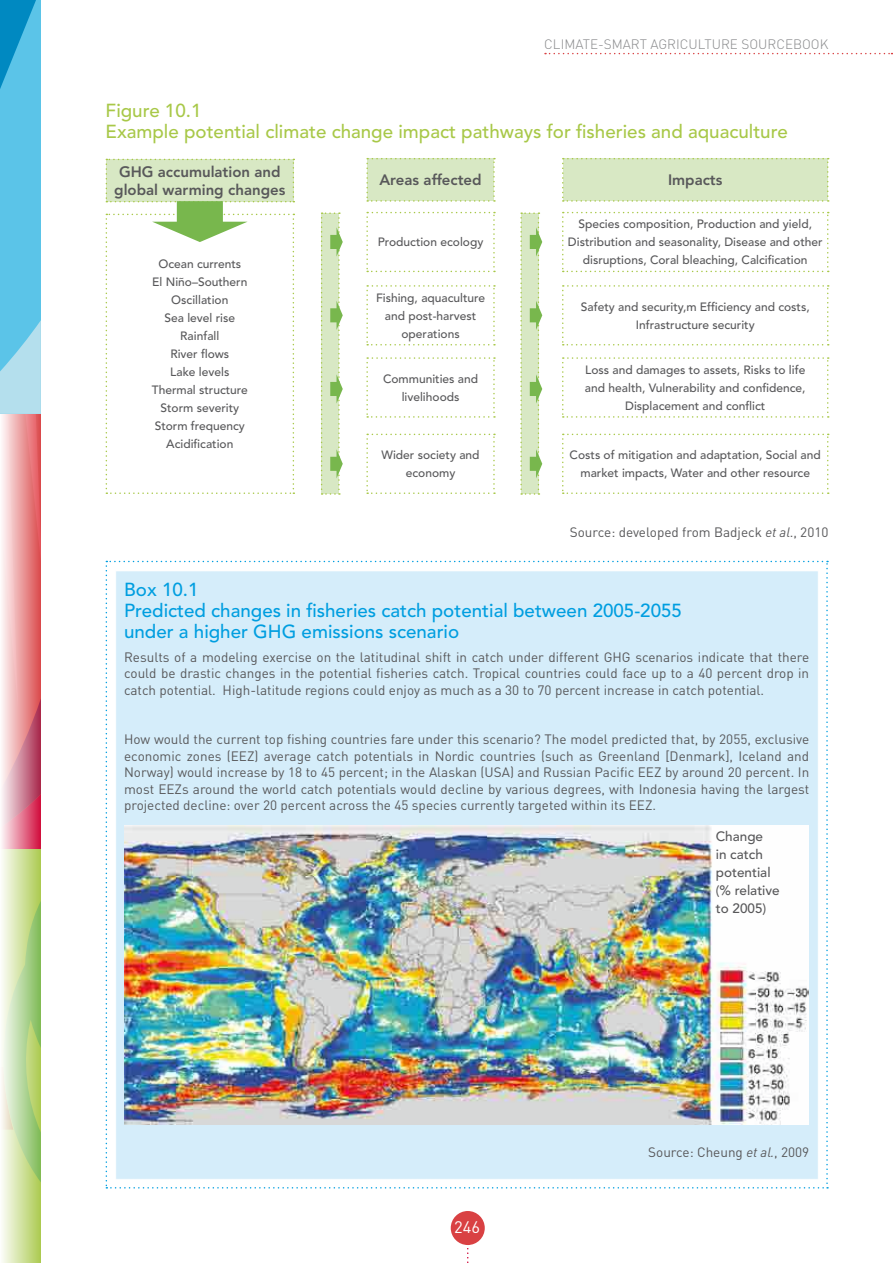
<style>
.page{position:relative;width:893px;height:1263px;background:#fff}
.page>*{position:absolute;margin:0;border:0;box-sizing:border-box;transform-origin:0 0}
.t1{font:500 18.75px/21px "Avenir LT Std";color:#009ee0}
.t2{font:500 18.75px/21px "Avenir LT Std";color:#a8c848}
.t3{font:16.5px "DIN Pro";color:#fff}
.t4{font:800 15px/18px "Avenir LT Std";color:#58585a;text-align:center}
.t5{font:13.5px/16.5px "DIN Pro";color:#58585a;text-align:justify}
.t6{font:500 13.5px/18px "Avenir LT Std";color:#58585a}
.t7{font:300 13.5px "DIN Pro";color:#87888a}
.t8{font:500 12px/18px "Avenir LT Std";color:#58585a;text-align:center}
.s1{font-style:italic}
</style>
<div class="page">
<svg style="left:467px;top:1248px;width:2px;height:15px"></svg>
<div style="left:451px;top:1211px;width:34px;height:34px;background:#d94143;border-radius:50%"></div>
<div style="left:0;top:0;width:41px;height:414px;background:#5bc4e8"></div>
<svg style="left:0;top:0;width:36px;height:89px"></svg>
<svg style="left:0;top:320px;width:41px;height:94px"></svg>
<svg style="left:545px;top:53px;width:347px;height:1px"></svg>
<svg style="left:2px;top:414px;width:39px;height:849px;background:#d8baa0"></svg>
<svg style="left:366px;top:158px;width:129px;height:44px;background:#d8e7c3"></svg>
<svg style="left:366px;top:212px;width:129px;height:60px"></svg>
<svg style="left:366px;top:285px;width:129px;height:60px"></svg>
<svg style="left:366px;top:357px;width:129px;height:61px"></svg>
<svg style="left:366px;top:434px;width:129px;height:60px"></svg>
<div style="left:562px;top:158px;width:267px;height:44px;background:#d8e8c4"></div>
<svg style="left:562px;top:212px;width:267px;height:60px"></svg>
<svg style="left:562px;top:285px;width:267px;height:60px"></svg>
<svg style="left:562px;top:357px;width:267px;height:61px"></svg>
<svg style="left:562px;top:434px;width:267px;height:60px"></svg>
<svg style="left:106px;top:159px;width:188px;height:335px"></svg>
<svg style="left:321px;top:212px;width:22px;height:283px;background:#d1e4bb"></svg>
<svg style="left:520px;top:212px;width:22px;height:283px;background:#d1e5bb"></svg>
<img style="left:106px;top:561px;width:722px;height:627px">
<p class="t7" style="left:544px;top:35px;width:286px">CLIMATE-SMART AGRICULTURE SOURCEBOOK</p>
<p class="t2" style="left:106px;top:100px;width:684px">Figure 10.1<br>Example potential climate change impact pathways for fisheries and aquaculture</p>
<p class="t4" style="left:379px;top:171px;width:104px">Areas affected</p>
<p class="t4" style="left:114px;top:163px;width:173px">GHG accumulation and global warming changes</p>
<p class="t4" style="left:668px;top:171px;width:56px">Impacts</p>
<p class="t8" style="left:568px;top:215px;width:256px">Species composition, Production and yield,<br>Distribution and seasonality, Disease and other disruptions, Coral bleaching, Calcification</p>
<p class="t8" style="left:581px;top:298px;width:230px">Safety and security,m Efficiency and costs,<br>Infrastructure security</p>
<p class="t8" style="left:585px;top:361px;width:222px">Loss and damages to assets, Risks to life and health, Vulnerability and confidence,<br>Displacement and conflict</p>
<p class="t8" style="left:570px;top:446px;width:253px">Costs of mitigation and adaptation, Social and market impacts, Water and other resource</p>
<p class="t8" style="left:378px;top:233px;width:107px">Production ecology</p>
<p class="t8" style="left:152px;top:255px;width:98px">Ocean currents<br>El Niño–Southern<br>Oscillation<br>Sea level rise<br>Rainfall<br>River flows<br>Lake levels<br>Thermal structure<br>Storm severity<br>Storm frequency<br>Acidification</p>
<p class="t8" style="left:376px;top:289px;width:111px">Fishing, aquaculture and post-harvest operations</p>
<p class="t8" style="left:383px;top:370px;width:97px">Communities and livelihoods</p>
<p class="t8" style="left:382px;top:446px;width:100px">Wider society and economy</p>
<p class="t5" style="left:570px;top:523px;width:260px">Source: developed from Badjeck <span class="s1">et al</span>., 2010</p>
<p class="t1" style="left:124px;top:579px;width:559px">Box 10.1<br>Predicted changes in fisheries catch potential between 2005-2055 under a higher GHG emissions scenario</p>
<p class="t5" style="left:124px;top:648px;width:687px">Results of a modeling exercise on the latitudinal shift in catch under different GHG scenarios indicate that there could be drastic changes in the potential fisheries catch. Tropical countries could face up to a 40 percent drop in catch potential. High-latitude regions could enjoy as much as a 30 to 70 percent increase in catch potential.</p>
<p class="t5" style="left:124px;top:731px;width:687px">How would the current top fishing countries fare under this scenario? The model predicted that, by 2055, exclusive economic zones (EEZ) average catch potentials in Nordic countries (such as Greenland [Denmark], Iceland and Norway) would increase by 18 to 45 percent; in the Alaskan (USA) and Russian Pacific EEZ by around 20 percent. In most EEZs around the world catch potentials would decline by various degrees, with Indonesia having the largest projected decline: over 20 percent across the 45 species currently targeted within its EEZ.</p>
<p class="t6" style="left:716px;top:828px;width:66px">Change<br>in catch potential (% relative to 2005)</p>
<p class="t3" style="left:454px;top:1216px;width:27px">246</p>
<p class="t5" style="left:648px;top:1143px;width:162px">Source: Cheung <span class="s1">et al.</span>, 2009</p>
</div>
